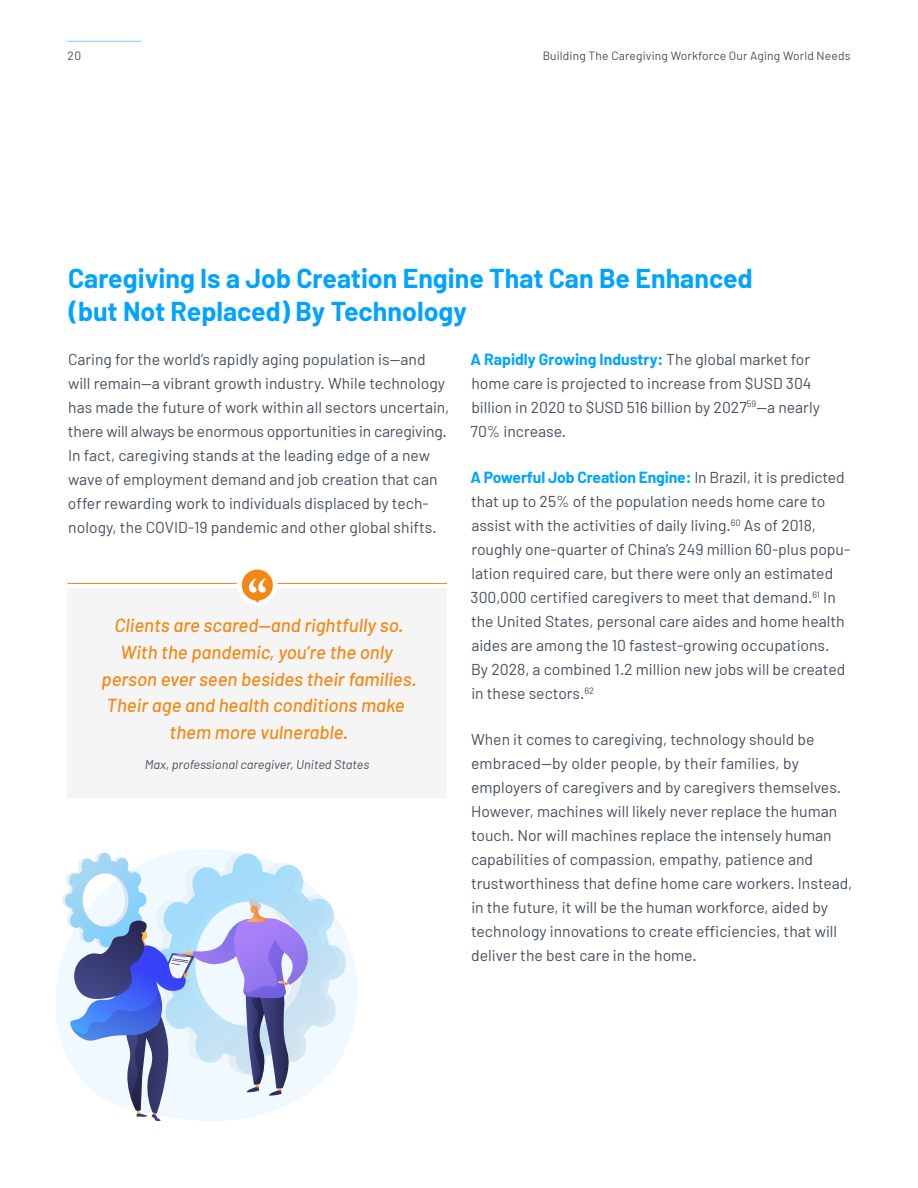
<style>
.page{position:relative;width:918px;height:1188px;background:#fff}
.page>*{position:absolute;margin:0;border:0;box-sizing:border-box;transform-origin:0 0}
.t1{font:700 26.7px/33px "Barlow";color:#00a4ff}
.t2{font:italic 500 18.9px/26.7px "Barlow";color:#f58714;text-align:center}
.t3{font:15.75px/24px "Barlow";color:#464f5f}
.t4{font:italic 12.75px "Barlow";color:#464f5f}
.t5{font:12px "Barlow";letter-spacing:.015em;color:#464f5f}
.s1{font-weight:700;color:#00a4ff}
</style>
<div class="page">
<hr style="left:68px;top:41px;width:73px;height:1px;background:#73ccff">
<svg style="left:56px;top:849px;width:301px;height:197px"></svg>
<svg style="left:62px;top:853px;width:284px;height:268px"></svg>
<div style="left:68px;top:589px;width:379px;height:209px;background:#f5f5f5"></div>
<hr style="left:68px;top:583px;width:169px;height:1px;background:#f58714">
<hr style="left:278px;top:583px;width:169px;height:1px;background:#f58714">
<div style="left:238px;top:566px;width:39px;height:39px;background:#fff;border-radius:50%"></div>
<svg style="left:242px;top:570px;width:31px;height:33px"></svg>
<p class="t5" style="left:68px;top:48px;width:15px">20</p>
<p class="t5" style="left:543px;top:48px;width:309px">Building The Caregiving Workforce Our Aging World Needs</p>
<h1 class="t1" style="left:68px;top:262px;width:686px">Caregiving Is a Job Creation Engine That Can Be Enhanced (but Not Replaced) By Technology</h1>
<p class="t3" style="left:68px;top:346px;width:383px">Caring for the world’s rapidly aging population is—and will remain—a vibrant growth industry. While technology has made the future of work within all sectors uncertain, there will always be enormous opportunities in caregiving.<br>In fact, caregiving stands at the leading edge of a new wave of employment demand and job creation that can offer rewarding work to individuals displaced by tech&shy;nology, the COVID-19 pandemic and other global shifts.</p>
<p class="t3" style="left:471px;top:346px;width:351px"><span class="s1">A Rapidly Growing Industry:</span> The global market for home care is projected to increase from $USD 304 billion in 2020 to $USD 516 billion by 2027<sup>59</sup>—a nearly 70% increase.</p>
<p class="t3" style="left:471px;top:465px;width:381px"><span class="s1">A Powerful Job Creation Engine:</span> In Brazil, it is predicted that up to 25% of the population needs home care to assist with the activities of daily living.<sup>60</sup> As of 2018, roughly one-quarter of China’s 249 million 60-plus popu&shy;lation required care, but there were only an estimated 300,000 certified caregivers to meet that demand.<sup>61</sup> In the United States, personal care aides and home health aides are among the 10 fastest-growing occupations.<br>By 2028, a combined 1.2 million new jobs will be created in these sectors.<sup>62</sup></p>
<p class="t3" style="left:471px;top:727px;width:383px">When it comes to caregiving, technology should be embraced—by older people, by their families, by employers of caregivers and by caregivers themselves.<br>However, machines will likely never replace the human touch. Nor will machines replace the intensely human capabilities of compassion, empathy, patience and trustworthiness that define home care workers. Instead, in the future, it will be the human workforce, aided by technology innovations to create efficiencies, that will deliver the best care in the home.</p>
<p class="t2" style="left:102px;top:612px;width:316px">Clients are scared—and rightfully so.<br>With the pandemic, you’re the only person ever seen besides their families.<br>Their age and health conditions make them more vulnerable.</p>
<p class="t4" style="left:145px;top:756px;width:226px">Max, professional caregiver, United States</p>
</div>
